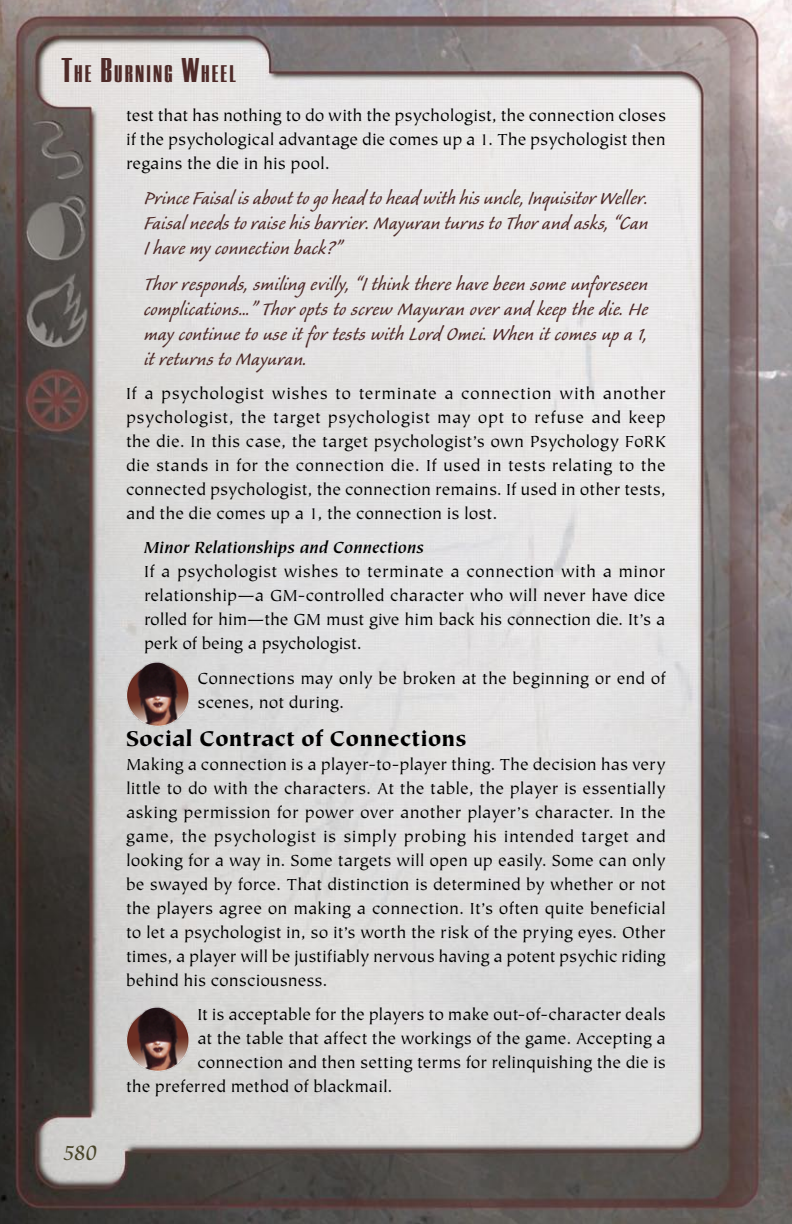
<style>
.page{position:relative;width:792px;height:1224px;background:#fff}
.page>*{position:absolute;margin:0;border:0;box-sizing:border-box;transform-origin:0 0}
.t1{font:800 25.2px "Europa Grotesque";letter-spacing:.085em;color:#4e2a28}
.t2{font:24px/25px "Caliban";letter-spacing:.01em;color:#4e2a28;text-align:justify}
.t3{font:900 24px "Tiepolo";color:#000}
.t4{font:24px "Oxford";color:#484428}
.t5{font:18px/24px "Tiepolo";color:#000;text-align:justify}
.t6{font:italic 700 18px "Tiepolo";color:#000}
.s1{font-size:36px}
</style>
<div class="page">
<img style="left:0;top:0;width:792px;height:1224px">
<img style="left:126px;top:660px;width:62px;height:66px">
<img style="left:126px;top:1006px;width:62px;height:66px">
<h1 class="t1" style="left:62px;top:57px;width:175px"><span class="s1">T</span>HE <span class="s1">B</span>URNING <span class="s1">W</span>HEEL</h1>
<p class="t5" style="left:126px;top:104px;width:542px">test that has nothing to do with the psychologist, the connection closes if the psychological advantage die comes up a 1. The psychologist then regains the die in his pool.</p>
<h2 class="t2" style="left:144px;top:186px;width:506px">Prince Faisal is about to go head to head with his uncle, Inquisitor Weller.<br>Faisal needs to raise his barrier. Mayuran turns to Thor and asks, “Can I have my connection back?”</h2>
<h2 class="t2" style="left:144px;top:272px;width:506px">Thor responds, smiling evilly, “I think there have been some unforeseen complications…” Thor opts to screw Mayuran over and keep the die. He may continue to use it for tests with Lord Omei. When it comes up a 1, it returns to Mayuran.</h2>
<p class="t5" style="left:126px;top:382px;width:542px">If a psychologist wishes to terminate a connection with another psychologist, the target psychologist may opt to refuse and keep the die. In this case, the target psychologist’s own Psychology FoRK die stands in for the connection die. If used in tests relating to the connected psychologist, the connection remains. If used in other tests, and the die comes up a 1, the connection is lost.</p>
<p class="t6" style="left:144px;top:538px;width:281px">Minor Relationships and Connections</p>
<p class="t5" style="left:144px;top:560px;width:523px">If a psychologist wishes to terminate a connection with a minor relationship—a GM-controlled character who will never have dice rolled for him—the GM must give him back his connection die. It’s a perk of being a psychologist.</p>
<p class="t5" style="left:197px;top:667px;width:470px">Connections may only be broken at the beginning or end of scenes, not during.</p>
<h2 class="t3" style="left:126px;top:725px;width:342px">Social Contract of Connections</h2>
<p class="t5" style="left:126px;top:753px;width:541px">Making a connection is a player-to-player thing. The decision has very little to do with the characters. At the table, the player is essentially asking permission for power over another player’s character. In the game, the psychologist is simply probing his intended target and looking for a way in. Some targets will open up easily. Some can only be swayed by force. That distinction is determined by whether or not the players agree on making a connection. It’s often quite beneficial to let a psychologist in, so it’s worth the risk of the prying eyes. Other times, a player will be justifiably nervous having a potent psychic riding behind his consciousness.</p>
<p class="t5" style="left:197px;top:1003px;width:470px">It is acceptable for the players to make out-of-character deals</p>
<p class="t5" style="left:198px;top:1027px;width:470px">at the table that affect the workings of the game. Accepting a</p>
<p class="t5" style="left:198px;top:1051px;width:470px">connection and then setting terms for relinquishing the die is</p>
<p class="t5" style="left:126px;top:1075px;width:268px">the preferred method of blackmail.</p>
<h2 class="t4" style="left:63px;top:1140px;width:35px">580</h2>
</div>
